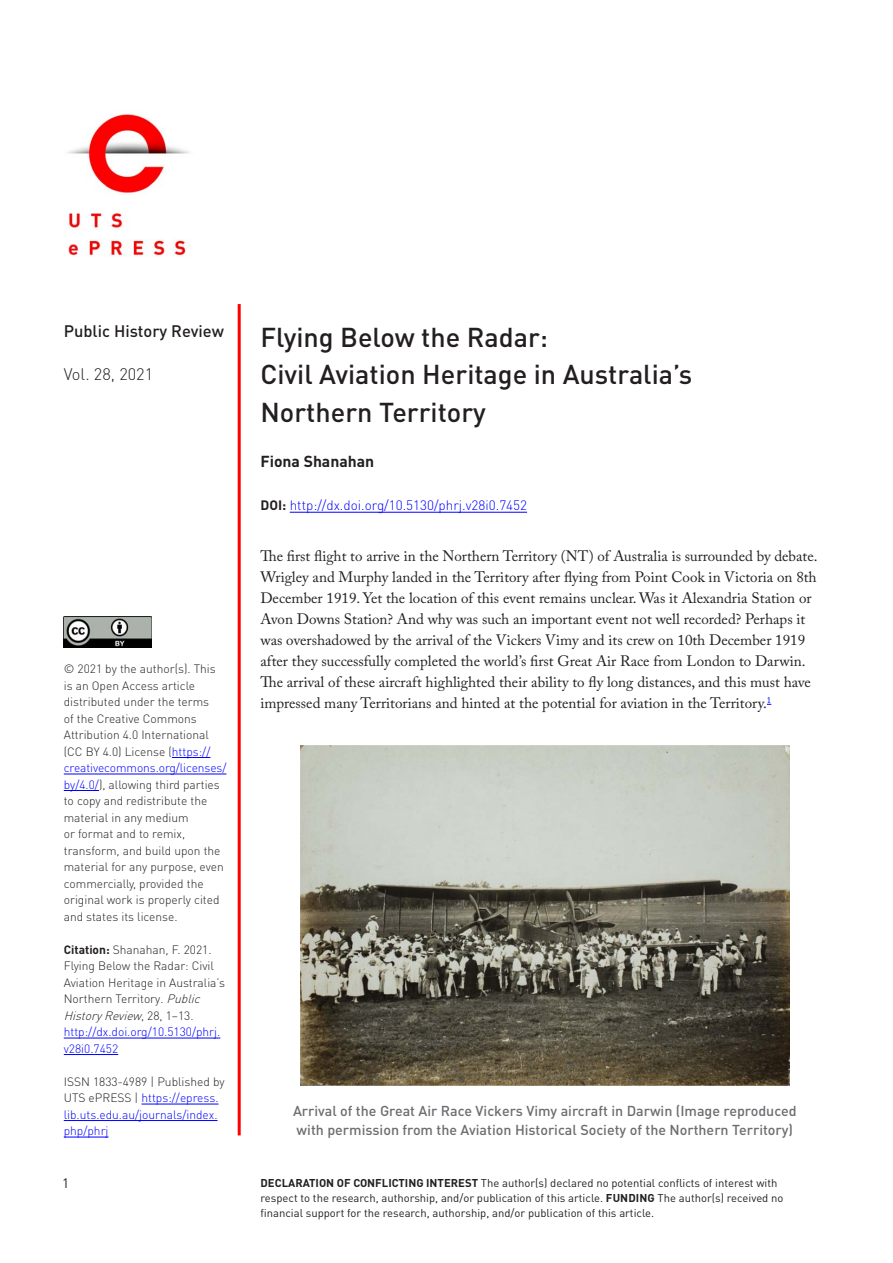
<style>
.page{position:relative;width:893px;height:1263px;background:#fff}
.page>*{position:absolute;margin:0;border:0;box-sizing:border-box;transform-origin:0 0}
.t1{font:500 27px/37.5px "DIN Pro";color:#231f20}
.t2{font:500 16.5px "DIN Pro";color:#231f20}
.t3{font:300 16.5px "DIN Pro";color:#231f20}
.t4{font:700 15.75px "DIN Pro";color:#231f20}
.t5{font:15px/21px "Adobe Caslon Pro";color:#231f20}
.t6{font:500 14.25px/19.5px "DIN";color:#6c6d70}
.t7{font:300 13.5px "DIN Pro";color:#00f}
.t8{font:13.5px "DIN Pro";color:#231f20}
.t9{font:300 12px/16.5px "DIN Pro";color:#231f20}
.t10{font:300 12px/16.5px "DIN Pro";color:#00f}
.t11{font:11.25px/15px "DIN Pro";color:#231f20}
.s1{color:#00f}
.s2{font-weight:700}
.s3{font-style:italic}
.s4{color:#231f20}
.s5{font-weight:700;color:#231f20}
</style>
<div class="page">
<hr style="left:238px;top:304px;width:3px;height:831px;background:#fe0000">
<hr style="left:172px;top:757px;width:38px;height:1px;background:#00f">
<hr style="left:64px;top:774px;width:162px;height:1px;background:#00f">
<hr style="left:64px;top:790px;width:35px;height:1px;background:#00f">
<hr style="left:64px;top:1038px;width:156px;height:1px;background:#00f">
<hr style="left:64px;top:1054px;width:54px;height:1px;background:#00f">
<hr style="left:141px;top:1104px;width:78px;height:1px;background:#00f">
<hr style="left:64px;top:1120px;width:154px;height:1px;background:#00f">
<hr style="left:64px;top:1137px;width:45px;height:1px;background:#00f">
<img style="left:64px;top:617px;width:87px;height:31px">
<hr style="left:290px;top:512px;width:237px;height:1px;background:#00f">
<img style="left:300px;top:745px;width:489px;height:341px">
<img style="left:68px;top:114px;width:122px;height:142px">
<p class="t2" style="left:64px;top:320px;width:162px">Public History Review</p>
<p class="t3" style="left:64px;top:363px;width:91px">Vol. 28, 2021</p>
<p class="t9" style="left:64px;top:660px;width:164px">© 2021 by the author(s). This is an Open Access article distributed under the terms<br>of the Creative Commons<br>Attribution 4.0 International (CC BY 4.0) License (<span class="s1">https:// creativecommons.org/licenses/ by/4.0/</span>), allowing third parties to copy and redistribute the material in any medium<br>or format and to remix, transform, and build upon the material for any purpose, even commercially, provided the original work is properly cited and states its license.</p>
<p class="t9" style="left:64px;top:941px;width:163px"><span class="s2">Citation:</span> Shanahan, F. 2021.<br>Flying Below the Radar: Civil<br>Aviation Heritage in Australia’s<br>Northern Territory. <span class="s3">Public<br>HistoryReview</span>, 2 8 , 1 – 1 3 . <span class="s1">http://dx.doi.org/10.5130/phrj. v28i0.7452</span></p>
<p class="t10" style="left:64px;top:1073px;width:162px"><span class="s4">ISSN 1833-4989 | Published by<br>UTS ePRESS |</span> https://epress. lib.uts.edu.au/journals/index. php/phrj</p>
<p class="t8" style="left:62px;top:1174px;width:9px">1</p>
<h1 class="t1" style="left:260px;top:317px;width:433px">Flying Below the Radar:<br>Civil Aviation Heritage in Australia’s<br>Northern Territory</h1>
<p class="t4" style="left:260px;top:451px;width:115px">Fiona Shanahan</p>
<p class="t7" style="left:260px;top:496px;width:268px"><span class="s5">DOI:</span> http://dx.doi.org/10.5130/phrj.v28i0.7452</p>
<p class="t5" style="left:260px;top:546px;width:558px">The first flight to arrive in the Northern Territory (NT) of Australia is surrounded by debate.<br>Wrigley and Murphy landed in the Territory after flying from Point Cook in Victoria on 8th December 1919. Yet the location of this event remains unclear. Was it Alexandria Station or Avon Downs Station? And why was such an important event not well recorded? Perhaps it was overshadowed by the arrival of the Vickers Vimy and its crew on 10th December 1919 after they successfully completed the world’s first Great Air Race from London to Darwin.<br>The arrival of these aircraft highlighted their ability to fly long distances, and this must have impressed many Territorians and hinted at the potential for aviation in the Territory.<sup>1</sup></p>
<p class="t6" style="left:293px;top:1100px;width:505px">Arrival of the Great Air Race Vickers Vimy aircraft in Darwin (Image reproduced with permission from the Aviation Historical Society of the Northern Territory)</p>
<p class="t11" style="left:260px;top:1174px;width:524px"><span class="s2">DECLARATION OF CONFLICTING INTEREST</span> The author(s) declared no potential conflicts of interest with respect to the research, authorship, and/or publication of this article. <span class="s2">FUNDING</span> The author(s) received no financial support for the research, authorship, and/or publication of this article.</p>
</div>
